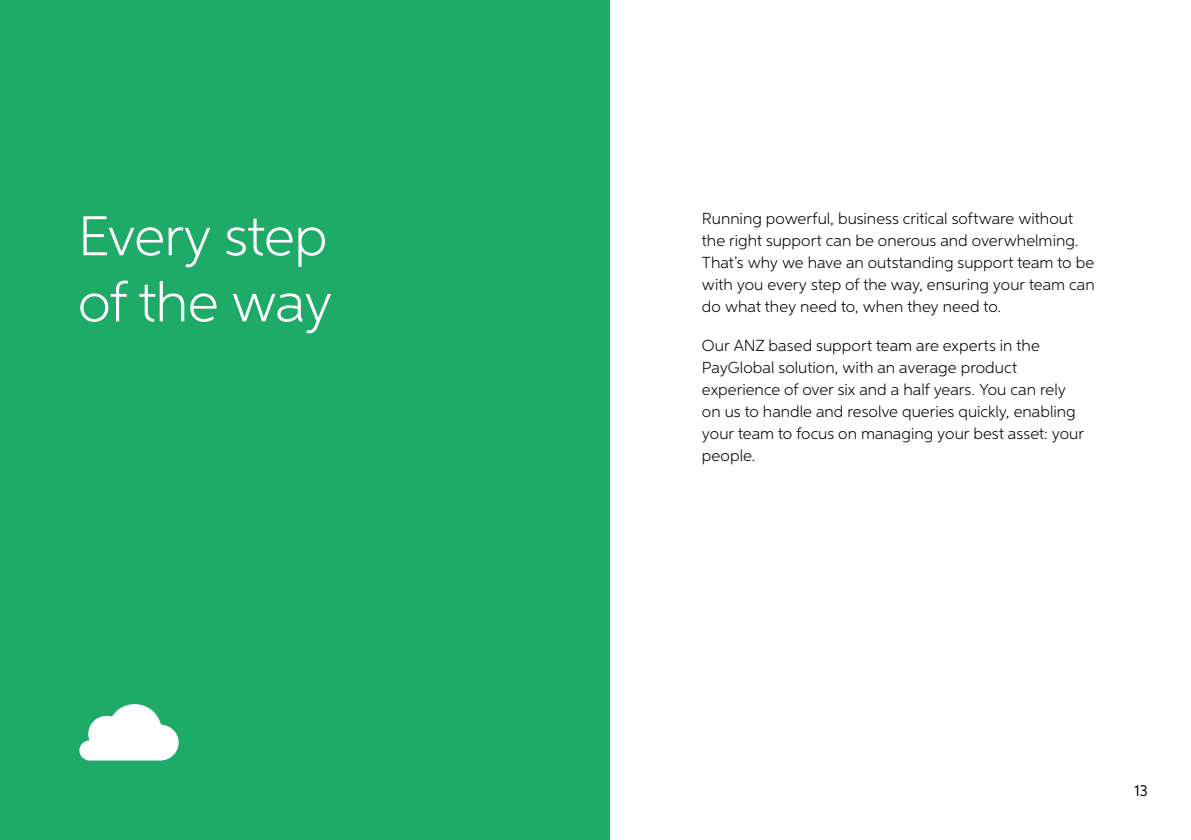
<style>
.page{position:relative;width:1191px;height:840px;background:#fff}
.page>*{position:absolute;margin:0;border:0;box-sizing:border-box;transform-origin:0 0}
.t1{font:300 56px/66px "Neutro MYOB";letter-spacing:-.01em;color:#fff}
.t2{font:300 16px/22px "Neutro MYOB";color:#000}
.t3{font:16px "Neutro MYOB";color:#000}
</style>
<div class="page">
<div style="left:0;top:0;width:609px;height:839px;background:#1eaa67"></div>
<svg style="left:79px;top:704px;width:100px;height:56px"></svg>
<h1 class="t1" style="left:78px;top:201px;width:256px">Every step of the way</h1>
<p class="t2" style="left:702px;top:207px;width:394px">Running powerful, business critical software without the right support can be onerous and overwhelming.<br>That’s why we have an outstanding support team to be with you every step of the way, ensuring your team can do what they need to, when they need to.</p>
<p class="t2" style="left:702px;top:334px;width:383px">Our ANZ based support team are experts in the PayGlobal solution, with an average product experience of over six and a half years. You can rely on us to handle and resolve queries quickly, enabling your team to focus on managing your best asset: your people.</p>
<p class="t3" style="left:1134px;top:780px;width:15px">13</p>
</div>
